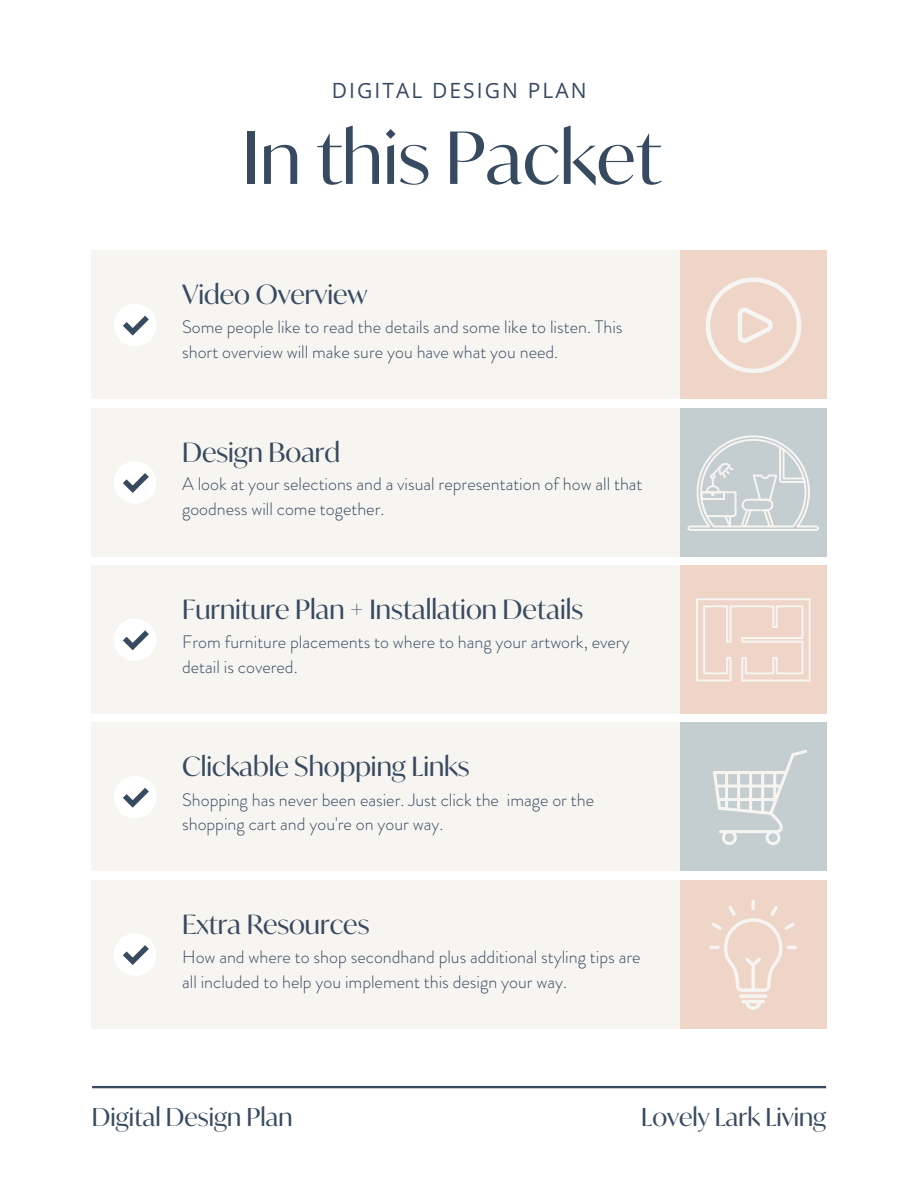
<style>
.page{position:relative;width:918px;height:1188px;background:#fff}
.page>*{position:absolute;margin:0;border:0;box-sizing:border-box;transform-origin:0 0}
.t1{font:72px "Ivy Mode";color:#374a60}
.t2{font:26.55px "Ivy Mode";color:#374a60}
.t3{font:24.75px "Ivy Mode";color:#374a60}
.t4{font:21px "Open Sans";letter-spacing:.1em;color:#374a60}
.t5{font:300 18px/24.8px "Brandon Grotesque";color:#374a60}
</style>
<div class="page">
<div style="left:92px;top:251px;width:703px;height:148px;background:#f7f5f1"></div>
<div style="left:114px;top:304px;width:42px;height:42px;background:#fff;border-radius:50%"></div>
<svg style="left:123px;top:316px;width:26px;height:20px"></svg>
<div style="left:680px;top:251px;width:146px;height:148px;background:#efd5c7"></div>
<div style="left:92px;top:408px;width:703px;height:148px;background:#f7f5f1"></div>
<div style="left:114px;top:461px;width:42px;height:43px;background:#fff;border-radius:50%"></div>
<svg style="left:123px;top:473px;width:26px;height:20px"></svg>
<div style="left:680px;top:408px;width:146px;height:148px;background:#c4cdcf"></div>
<div style="left:92px;top:565px;width:703px;height:149px;background:#f7f5f1"></div>
<div style="left:114px;top:618px;width:42px;height:43px;background:#fff;border-radius:50%"></div>
<svg style="left:123px;top:630px;width:26px;height:20px"></svg>
<div style="left:680px;top:565px;width:146px;height:149px;background:#efd5c7"></div>
<div style="left:92px;top:723px;width:703px;height:148px;background:#f7f5f1"></div>
<div style="left:114px;top:776px;width:42px;height:42px;background:#fff;border-radius:50%"></div>
<svg style="left:123px;top:788px;width:26px;height:20px"></svg>
<div style="left:680px;top:723px;width:146px;height:148px;background:#c4cdcf"></div>
<div style="left:92px;top:880px;width:703px;height:149px;background:#f7f5f1"></div>
<div style="left:114px;top:933px;width:42px;height:43px;background:#fff;border-radius:50%"></div>
<svg style="left:123px;top:945px;width:26px;height:20px"></svg>
<div style="left:680px;top:880px;width:146px;height:149px;background:#efd5c7"></div>
<svg style="left:92px;top:1086px;width:734px;height:2px"></svg>
<svg style="left:713px;top:750px;width:94px;height:95px"></svg>
<svg style="left:706px;top:278px;width:95px;height:95px"></svg>
<svg style="left:687px;top:435px;width:132px;height:96px"></svg>
<svg style="left:696px;top:598px;width:115px;height:83px"></svg>
<svg style="left:751px;top:900px;width:4px;height:11px"></svg>
<svg style="left:709px;top:906px;width:88px;height:86px"></svg>
<hr style="left:741px;top:1000px;width:24px;height:3px;background:#f7f5f1;border-radius:2px">
<svg style="left:739px;top:994px;width:28px;height:4px"></svg>
<svg style="left:745px;top:1003px;width:16px;height:7px"></svg>
<p class="t4" style="left:332px;top:75px;width:256px">DIGITAL DESIGN PLAN</p>
<h1 class="t1" style="left:242px;top:99px;width:420px">In this Packet</h1>
<h2 class="t2" style="left:182px;top:273px;width:187px">Video Overview</h2>
<p class="t5" style="left:182px;top:315px;width:442px">Some people like to read the details and some like to listen. This short overview will make sure you have what you need.</p>
<h2 class="t2" style="left:182px;top:431px;width:160px">Design Board</h2>
<p class="t5" style="left:182px;top:472px;width:462px">A look at your selections and a visual representation of how all that goodness will come together.</p>
<h2 class="t2" style="left:182px;top:587px;width:402px">Furniture Plan + Installation Details</h2>
<p class="t5" style="left:182px;top:630px;width:449px">From furniture placements to where to hang your artwork, every detail is covered.</p>
<h2 class="t2" style="left:182px;top:745px;width:289px">Clickable Shopping Links</h2>
<p class="t5" style="left:182px;top:787px;width:414px">Shopping has never been easier. Just click the image or the shopping cart and you're on your way.</p>
<h2 class="t2" style="left:182px;top:902px;width:189px">Extra Resources</h2>
<p class="t5" style="left:182px;top:945px;width:460px">How and where to shop secondhand plus additional styling tips are all included to help you implement this design your way.</p>
<h3 class="t3" style="left:92px;top:1097px;width:202px">Digital Design Plan</h3>
<h3 class="t3" style="left:641px;top:1097px;width:186px">Lovely Lark Living</h3>
</div>
